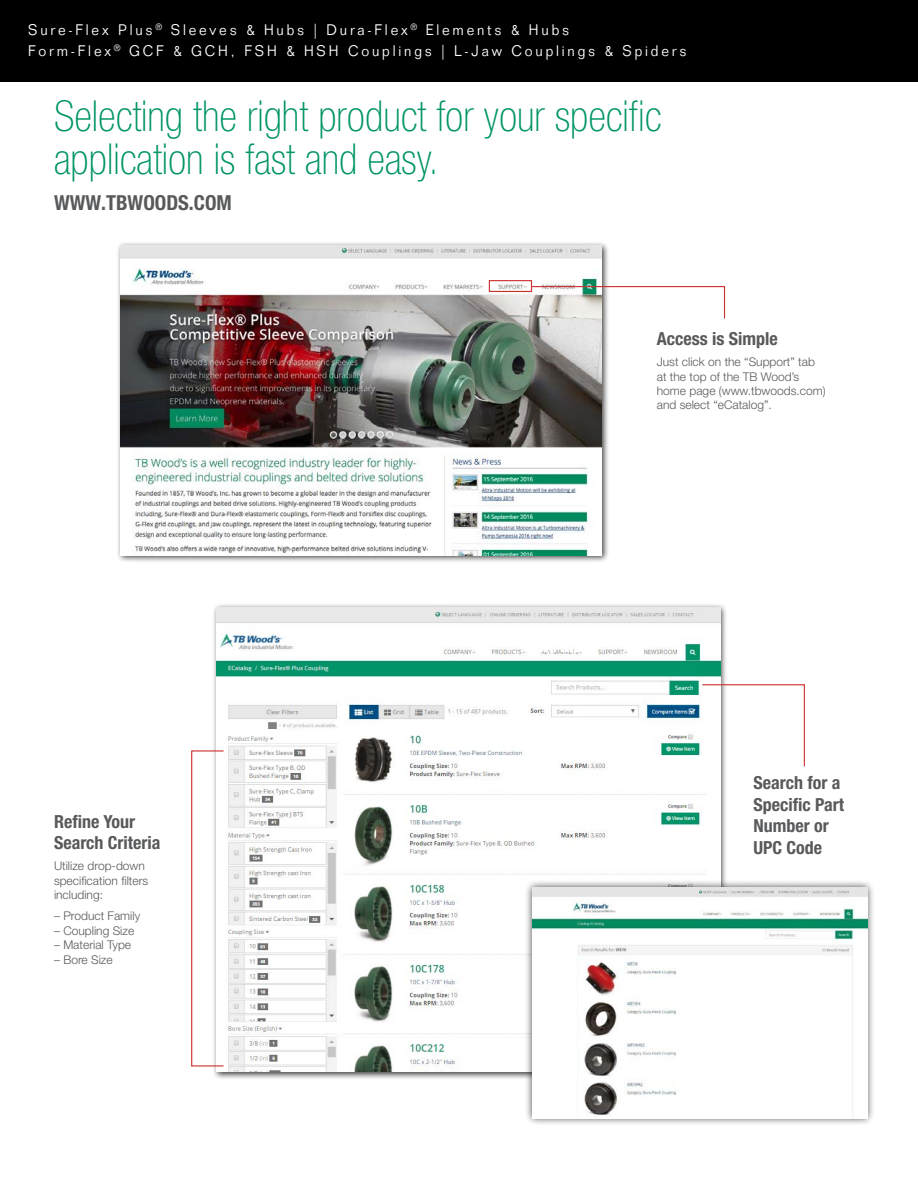
<style>
.page{position:relative;width:918px;height:1188px;background:#fff}
.page>*{position:absolute;margin:0;border:0;box-sizing:border-box;transform-origin:0 0}
.t1{font:100 condensed 42.75px/43.5px "Helvetica Neue LT Std";color:#009467}
.t2{font:700 condensed 20.7px "Helvetica Neue LT Std";color:#58595b}
.t3{font:700 condensed 18px/21.6px "Helvetica Neue LT Std";color:#58595b}
.t4{font:300 15px/21px "Folio Std";letter-spacing:.2em;color:#fff;scale:.94 1}
.t5{font:300 12px/14.4px "Helvetica Neue LT Std";color:#58595b}
.t6{font:9px "Univers LT Std X Black Ex";color:#fff}
</style>
<div class="page">
<div style="left:0;top:0;width:918px;height:82px;background:#000"></div>
<div style="left:116px;top:241px;width:493px;height:322px;background:#000;opacity:.75"></div>
<img style="left:121px;top:246px;width:481px;height:310px">
<div style="left:213px;top:603px;width:515px;height:477px;background:#000;opacity:.75"></div>
<img style="left:217px;top:608px;width:503px;height:464px">
<svg style="left:531px;top:285px;width:195px;height:35px"></svg>
<svg style="left:701px;top:684px;width:104px;height:84px"></svg>
<div style="left:191px;top:750px;width:33px;height:317px;border:1px solid #cb302d"></div>
<div style="left:524px;top:879px;width:351px;height:247px;background:#000;opacity:.75"></div>
<img style="left:532px;top:888px;width:335px;height:230px">
<div style="left:489px;top:280px;width:43px;height:12px;border:1px solid #cb302d"></div>
<p class="t4" style="left:28px;top:19px;width:702px">Sure-Flex Plus <sup>®</sup> Sleeves &amp; Hubs | Dura-Flex <sup>®</sup> Elements &amp; Hubs<br>Form-Flex <sup>®</sup> GCF &amp; GCH, FSH &amp; HSH Couplings | L-Jaw Couplings &amp; Spiders</p>
<p class="t1" style="left:54px;top:94px;width:609px">Selecting the right product for your specific application is fast and easy.</p>
<p class="t2" style="left:54px;top:190px;width:179px">WWW.TBWOODS.COM</p>
<p class="t3" style="left:54px;top:810px;width:108px">Refine Your<br>Search Criteria</p>
<p class="t5" style="left:54px;top:859px;width:92px">Utilize drop-down</p>
<p class="t5" style="left:54px;top:873px;width:96px">specification filters</p>
<p class="t5" style="left:54px;top:887px;width:51px">including:</p>
<p class="t5" style="left:54px;top:909px;width:88px">– Product Family</p>
<p class="t5" style="left:54px;top:923px;width:82px">– Coupling Size</p>
<p class="t5" style="left:54px;top:937px;width:79px">– Material Type</p>
<p class="t5" style="left:54px;top:952px;width:60px">– Bore Size</p>
<p class="t3" style="left:657px;top:328px;width:122px">Access is Simple</p>
<p class="t5" style="left:657px;top:355px;width:170px">Just click on the “Support” tab at the top of the TB Wood’s home page (www.tbwoods.com) and select “eCatalog”.</p>
<p class="t6" style="left:527px;top:643px;width:62px">Bore Size</p>
<p class="t3" style="left:754px;top:772px;width:92px">Search for a<br>Specific Part<br>Number or<br>UPC Code</p>
</div>
